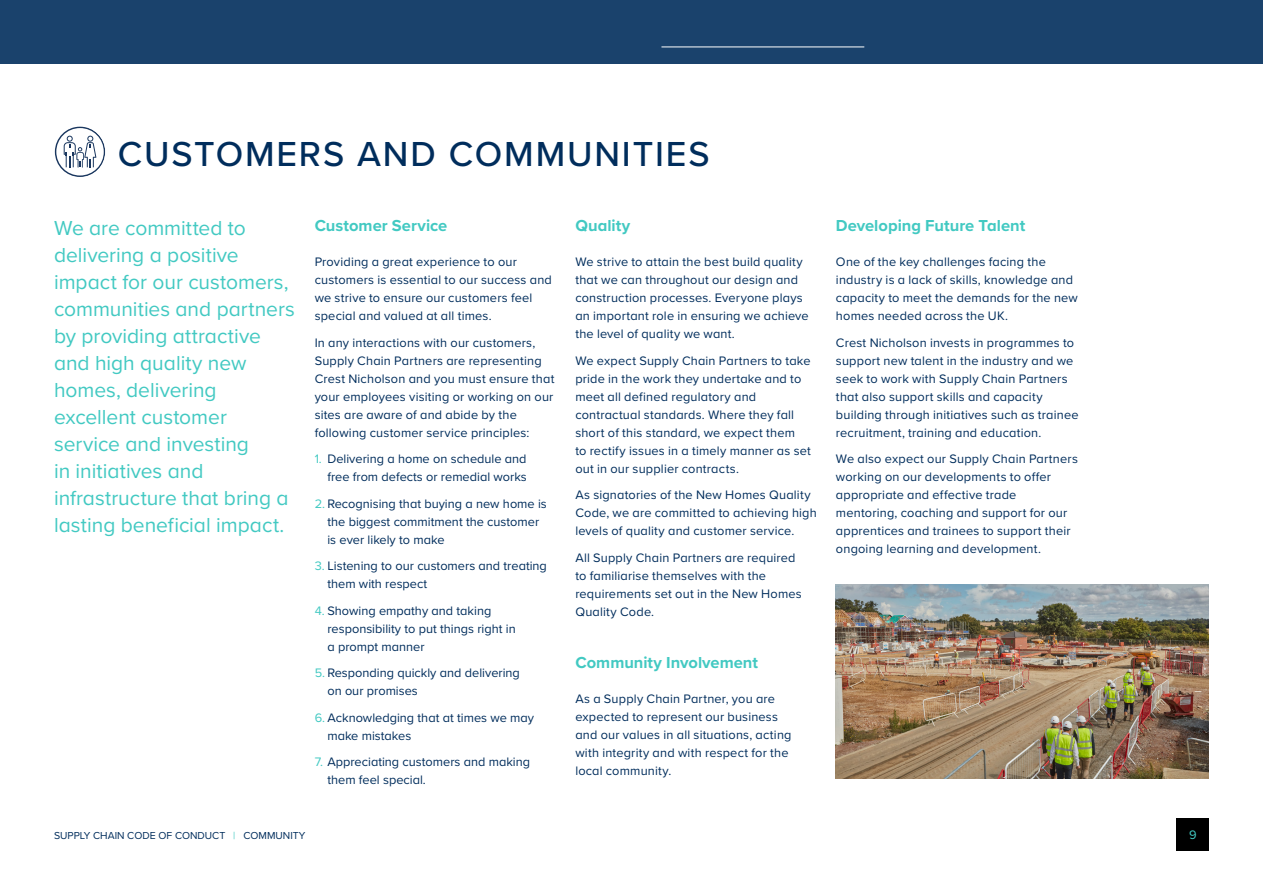
<style>
.page{position:relative;width:1263px;height:893px;background:#fff}
.page>*{position:absolute;margin:0;border:0;box-sizing:border-box;transform-origin:0 0}
.t1{font:500 36px "Proxima Nova";letter-spacing:.05em;color:#002d5c}
.t2{font:21px/27px "Proxima Nova";color:#42c9c2}
.t3{font:700 16.5px "Proxima Nova";color:#42c9c2}
.t4{font:12.75px/18px "Proxima Nova";letter-spacing:.015em;color:#002d5c}
.t5{font:12.75px "Proxima Nova";color:#42c9c2}
.t6{font:10.5px "Proxima Nova";color:#002d5c}
.s1{color:#42c9c2}
</style>
<div class="page">
<img style="left:836px;top:585px;width:373px;height:194px">
<div style="left:55px;top:127px;width:50px;height:50px;border:1px solid #1a375f;border-radius:50%"></div>
<svg style="left:64px;top:136px;width:32px;height:31px"></svg>
<div style="left:1177px;top:818px;width:32px;height:32px;background:#000"></div>
<div style="left:0;top:0;width:1263px;height:64px;background:#1a426c"></div>
<hr style="left:661px;top:47px;width:203px;height:1px;background:#fff">
<h1 class="t1" style="left:118px;top:127px;width:593px">CUSTOMERS AND COMMUNITIES</h1>
<p class="t2" style="left:54px;top:213px;width:242px">We are committed to delivering a positive impact for our customers, communities and partners by providing attractive and high quality new homes, delivering excellent customer service and investing<br>in initiatives and infrastructure that bring a lasting beneficial impact.</p>
<p class="t3" style="left:315px;top:213px;width:134px">Customer Service</p>
<p class="t4" style="left:315px;top:253px;width:239px">Providing a great experience to our customers is essential to our success and we strive to ensure our customers feel special and valued at all times.</p>
<p class="t4" style="left:315px;top:333px;width:241px">In any interactions with our customers, Supply Chain Partners are representing Crest Nicholson and you must ensure that your employees visiting or working on our sites are aware of and abide by the following customer service principles:</p>
<p class="t4" style="left:315px;top:450px;width:214px;text-align:right"><span class="s1">1.</span> Delivering a home on schedule and free from defects or remedial works</p>
<p class="t4" style="left:327px;top:494px;width:221px;text-indent:-13px"><span class="s1">2.</span> Recognising that buying a new home is the biggest commitment the customer is ever likely to make</p>
<p class="t4" style="left:327px;top:557px;width:221px;text-indent:-13px"><span class="s1">3.</span> Listening to our customers and treating them with respect</p>
<p class="t4" style="left:327px;top:601px;width:190px;text-indent:-13px"><span class="s1">4.</span> Showing empathy and taking responsibility to put things right in a prompt manner</p>
<p class="t4" style="left:327px;top:664px;width:194px;text-indent:-13px"><span class="s1">5.</span> Responding quickly and delivering on our promises</p>
<p class="t4" style="left:327px;top:708px;width:208px;text-indent:-13px"><span class="s1">6.</span> Acknowledging that at times we may make mistakes</p>
<p class="t4" style="left:327px;top:753px;width:204px;text-indent:-13px"><span class="s1">7.</span> Appreciating customers and making them feel special.</p>
<p class="t6" style="left:54px;top:828px;width:253px">SUPPLY CHAIN CODE OF CONDUCT <span class="s1">|</span> COMMUNITY</p>
<p class="t3" style="left:575px;top:213px;width:56px">Quality</p>
<p class="t4" style="left:575px;top:253px;width:235px">We strive to attain the best build quality that we can throughout our design and construction processes. Everyone plays an important role in ensuring we achieve the level of quality we want.</p>
<p class="t4" style="left:575px;top:351px;width:237px">We expect Supply Chain Partners to take pride in the work they undertake and to meet all defined regulatory and contractual standards. Where they fall short of this standard, we expect them<br>to rectify issues in a timely manner as set out in our supplier contracts.</p>
<p class="t4" style="left:575px;top:486px;width:243px">As signatories of the New Homes Quality<br>Code, we are committed to achieving high levels of quality and customer service.</p>
<p class="t4" style="left:575px;top:548px;width:228px">All Supply Chain Partners are required to familiarise themselves with the requirements set out in the New Homes<br>Quality Code.</p>
<p class="t3" style="left:575px;top:650px;width:184px">Community Involvement</p>
<p class="t4" style="left:575px;top:689px;width:218px">As a Supply Chain Partner, you are expected to represent our business and our values in all situations, acting with integrity and with respect for the local community.</p>
<p class="t3" style="left:836px;top:213px;width:191px">Developing Future Talent</p>
<p class="t4" style="left:836px;top:253px;width:243px">One of the key challenges facing the industry is a lack of skills, knowledge and capacity to meet the demands for the new homes needed across the UK.</p>
<p class="t4" style="left:836px;top:333px;width:244px">Crest Nicholson invests in programmes to support new talent in the industry and we seek to work with Supply Chain Partners that also support skills and capacity building through initiatives such as trainee recruitment, training and education.</p>
<p class="t4" style="left:836px;top:450px;width:243px">We also expect our Supply Chain Partners working on our developments to offer appropriate and effective trade mentoring, coaching and support for our apprentices and trainees to support their ongoing learning and development.</p>
<p class="t5" style="left:1189px;top:825px;width:9px">9</p>
</div>
